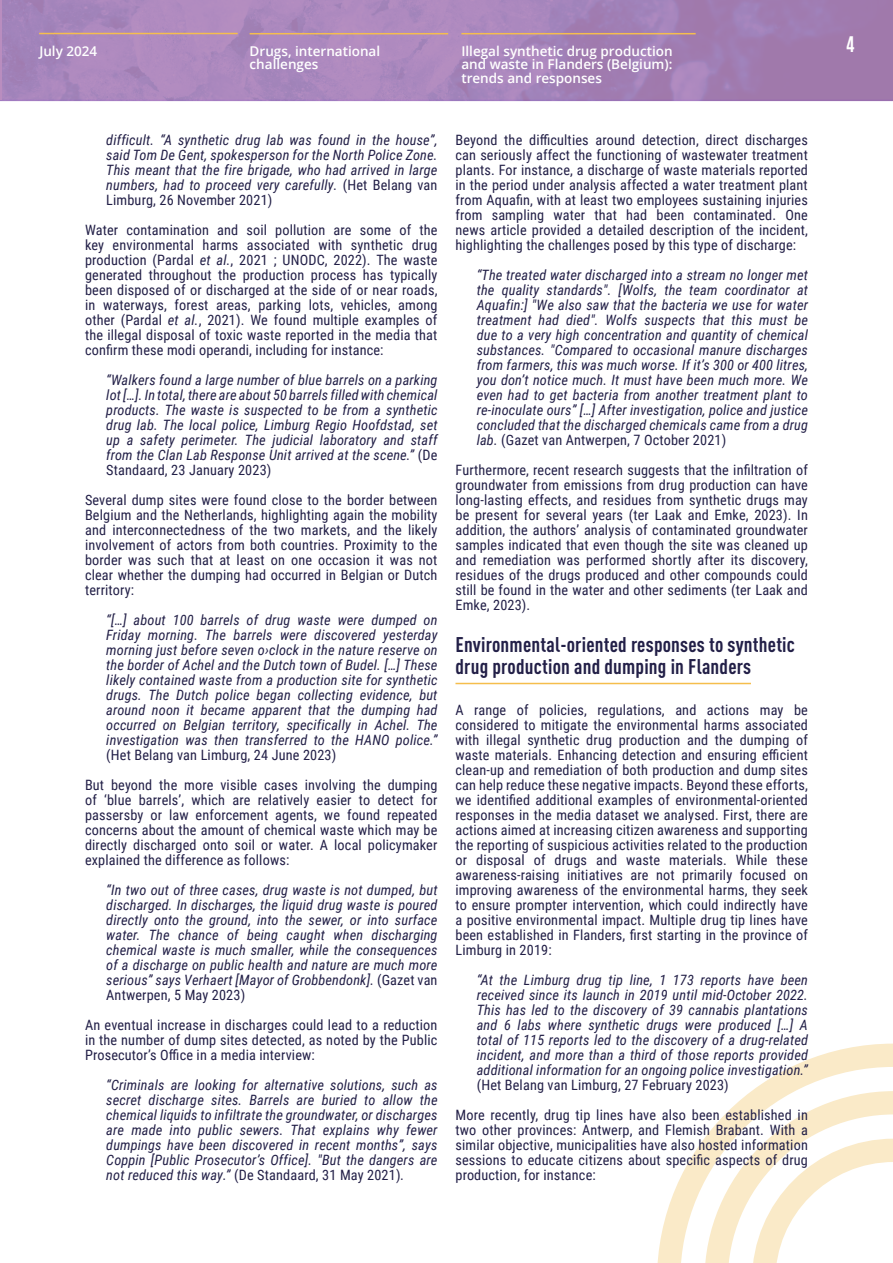
<style>
.page{position:relative;width:893px;height:1263px;background:#fff}
.page>*{position:absolute;margin:0;border:0;box-sizing:border-box;transform-origin:0 0}
.t1{font:600 22.5px "Tungsten";color:#fff}
.t2{font:700 condensed 21px/22.5px "DIN Pro";letter-spacing:.01em;color:#221f47}
.t3{font:14.25px/15px "Roboto Condensed";letter-spacing:.01em;color:#221f47;text-align:justify}
.t4{font:italic 14.25px/15px "Roboto Condensed";letter-spacing:.01em;color:#221f47;text-align:justify}
.t5{font:14.25px "Roboto Condensed Italic 2";letter-spacing:.01em;color:#221f47}
.t6{font:600 13.5px/13.5px "Open Sans";color:#fff}
.s1{font-style:normal}
.s2{font-style:italic}
.s3{font-family:"Roboto Condensed Regular 2";font-style:normal}
</style>
<div class="page">
<svg style="left:657px;top:1043px;width:236px;height:220px"></svg>
<svg style="left:704px;top:1091px;width:189px;height:172px"></svg>
<svg style="left:0;top:0;width:893px;height:101px;background:#a783b8"></svg>
<hr style="left:0;top:0;width:2px;height:100px;background:#b98dbf">
<hr style="left:39px;top:33px;width:199px;height:1px;background:#f5be4d">
<hr style="left:250px;top:33px;width:198px;height:1px;background:#f5be4d">
<hr style="left:461px;top:33px;width:235px;height:1px;background:#f5be4d">
<hr style="left:455px;top:683px;width:296px;height:1px;background:#f5be4d">
<p class="t6" style="left:39px;top:44px;width:59px">July 2024</p>
<p class="t6" style="left:250px;top:44px;width:132px">Drugs, international challenges</p>
<p class="t6" style="left:461px;top:44px;width:213px;text-align:justify">Illegal synthetic drug production and waste in Flanders (Belgium): trends and responses</p>
<p class="t4" style="left:106px;top:132px;width:333px">difficult. “A synthetic drug lab was found in the house”, said Tom De Gent, spokesperson for the North Police Zone.<br>This meant that the fire brigade, who had arrived in large numbers, had to proceed very carefully. <span class="s1">(Het Belang van Limburg, 26 November 2021)</span></p>
<p class="t3" style="left:85px;top:222px;width:354px">Water contamination and soil pollution are some of the key environmental harms associated with synthetic drug production (Pardal <span class="s2">et al.</span>, 2021 ; UNODC, 2022). The waste generated throughout the production process has typically been disposed of or discharged at the side of or near roads, in waterways, forest areas, parking lots, vehicles, among other (Pardal <span class="s2">et al.</span>, 2021). We found multiple examples of the illegal disposal of toxic waste reported in the media that confirm these modi operandi, including for instance:</p>
<p class="t4" style="left:106px;top:372px;width:333px">“Walkers found a large number of blue barrels on a parking lot […]. In total, there are about 50 barrels filled with chemical products. The waste is suspected to be from a synthetic drug lab. The local police, Limburg Regio Hoofdstad, set up a safety perimeter. The judicial laboratory and staff from the Clan Lab Response Unit arrived at the scene.” <span class="s3">(De </span><span class="s1">Standaard, 23 January 2023)</span></p>
<p class="t3" style="left:85px;top:492px;width:354px">Several dump sites were found close to the border between Belgium and the Netherlands, highlighting again the mobility and interconnectedness of the two markets, and the likely involvement of actors from both countries. Proximity to the border was such that at least on one occasion it was not clear whether the dumping had occurred in Belgian or Dutch territory:</p>
<p class="t5" style="left:106px;top:610px;width:333px">“[…] about 100 barrels of drug waste were dumped on</p>
<p class="t4" style="left:106px;top:627px;width:333px">Friday morning. The barrels were discovered yesterday morning just before seven o›clock in the nature reserve on the border of Achel and the Dutch town of Budel. […] These likely contained waste from a production site for synthetic drugs. The Dutch police began collecting evidence, but around noon it became apparent that the dumping had occurred on Belgian territory, specifically in Achel. The investigation was then transferred to the HANO police.”</p>
<p class="t3" style="left:85px;top:740px;width:354px;line-height:30px;text-indent:21px">(Het Belang van Limburg, 24 June 2023)<br>But beyond the more visible cases involving the dumping</p>
<p class="t3" style="left:85px;top:792px;width:354px">of ‘blue barrels’, which are relatively easier to detect for passersby or law enforcement agents, we found repeated concerns about the amount of chemical waste which may be directly discharged onto soil or water. A local policymaker explained the difference as follows:</p>
<p class="t4" style="left:106px;top:882px;width:333px">“In two out of three cases, drug waste is not dumped, but discharged. In discharges, the liquid drug waste is poured directly onto the ground, into the sewer, or into surface water. The chance of being caught when discharging chemical waste is much smaller, while the consequences of a discharge on public health and nature are much more serious” says Verhaert [Mayor of Grobbendonk]. <span class="s1">(Gazet van Antwerpen, 5 May 2023)</span></p>
<p class="t3" style="left:85px;top:1017px;width:354px">An eventual increase in discharges could lead to a reduction in the number of dump sites detected, as noted by the Public Prosecutor’s Office in a media interview:</p>
<p class="t4" style="left:106px;top:1077px;width:333px">“Criminals are looking for alternative solutions, such as secret discharge sites. Barrels are buried to allow the chemical liquids to infiltrate the groundwater, or discharges are made into public sewers. That explains why fewer dumpings have been discovered in recent months”, says Coppin [Public Prosecutor’s Office]. "But the dangers are not reduced this way.” <span class="s1">(De Standaard, 31 May 2021)</span>.</p>
<p class="t3" style="left:455px;top:132px;width:354px">Beyond the difficulties around detection, direct discharges can seriously affect the functioning of wastewater treatment plants. For instance, a discharge of waste materials reported in the period under analysis affected a water treatment plant from Aquafin, with at least two employees sustaining injuries from sampling water that had been contaminated. One news article provided a detailed description of the incident, highlighting the challenges posed by this type of discharge:</p>
<p class="t4" style="left:477px;top:267px;width:333px">“The treated water discharged into a stream no longer met the quality standards". [Wolfs, the team coordinator at Aquafin:] "We also saw that the bacteria we use for water treatment had died". Wolfs suspects that this must be due to a very high concentration and quantity of chemical substances. "Compared to occasional manure discharges</p>
<p class="t5" style="left:477px;top:355px;width:333px">from farmers, this was much worse. If it’s 300 or 400 litres,</p>
<p class="t4" style="left:477px;top:372px;width:333px">you don’t notice much. It must have been much more. We even had to get bacteria from another treatment plant to re-inoculate ours” […] After investigation, police and justice concluded that the discharged chemicals came from a drug lab. <span class="s1">(Gazet van Antwerpen, 7 October 2021)</span></p>
<p class="t3" style="left:455px;top:462px;width:354px">Furthermore, recent research suggests that the infiltration of groundwater from emissions from drug production can have long-lasting effects, and residues from synthetic drugs may be present for several years (ter Laak and Emke, 2023). In addition, the authors’ analysis of contaminated groundwater samples indicated that even though the site was cleaned up and remediation was performed shortly after its discovery, residues of the drugs produced and other compounds could still be found in the water and other sediments (ter Laak and Emke, 2023).</p>
<h2 class="t2" style="left:455px;top:631px;width:341px">Environmental-oriented responses to synthetic drug production and dumping in Flanders</h2>
<p class="t3" style="left:455px;top:702px;width:354px">A range of policies, regulations, and actions may be considered to mitigate the environmental harms associated with illegal synthetic drug production and the dumping of waste materials. Enhancing detection and ensuring efficient clean-up and remediation of both production and dump sites can help reduce these negative impacts. Beyond these efforts, we identified additional examples of environmental-oriented responses in the media dataset we analysed. First, there are actions aimed at increasing citizen awareness and supporting the reporting of suspicious activities related to the production or disposal of drugs and waste materials. While these awareness-raising initiatives are not primarily focused on improving awareness of the environmental harms, they seek to ensure prompter intervention, which could indirectly have a positive environmental impact. Multiple drug tip lines have been established in Flanders, first starting in the province of Limburg in 2019:</p>
<p class="t5" style="left:477px;top:970px;width:333px">“At the Limburg drug tip line, 1 173 reports have been</p>
<p class="t4" style="left:477px;top:987px;width:333px">received since its launch in 2019 until mid-October 2022.</p>
<p class="t5" style="left:477px;top:1000px;width:333px">This has led to the discovery of 39 cannabis plantations</p>
<p class="t4" style="left:477px;top:1017px;width:333px">and 6 labs where synthetic drugs were produced […] A</p>
<p class="t5" style="left:477px;top:1030px;width:333px">total of 115 reports led to the discovery of a drug-related</p>
<p class="t4" style="left:477px;top:1047px;width:333px">incident, and more than a third of those reports provided additional information for an ongoing police investigation.”</p>
<p class="t3" style="left:455px;top:1070px;width:354px;line-height:30px;text-indent:21px">(Het Belang van Limburg, 27 February 2023)<br>More recently, drug tip lines have also been established in</p>
<p class="t3" style="left:455px;top:1122px;width:354px">two other provinces: Antwerp, and Flemish Brabant. With a similar objective, municipalities have also hosted information sessions to educate citizens about specific aspects of drug production, for instance:</p>
<h1 class="t1" style="left:847px;top:33px;width:9px">4</h1>
</div>
